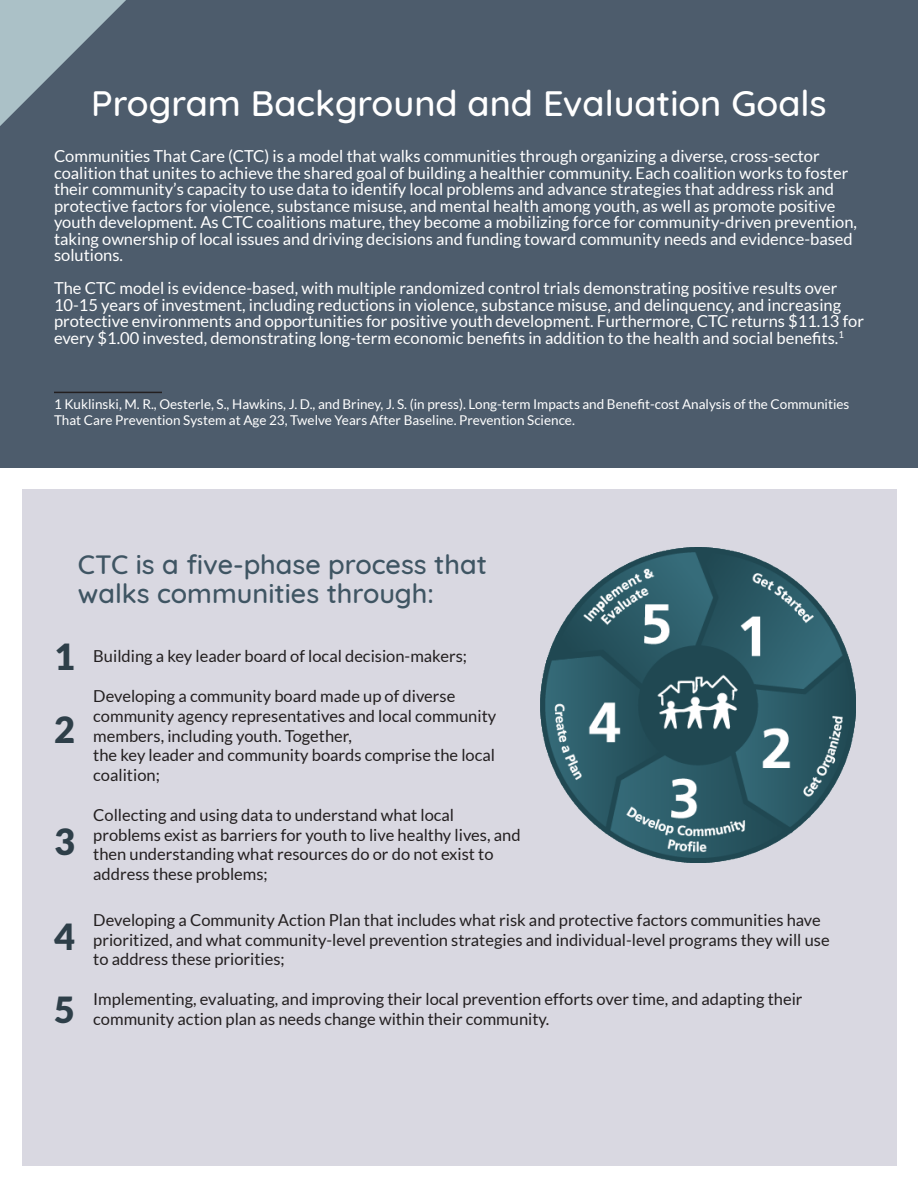
<style>
.page{position:relative;width:918px;height:1188px;background:#fff}
.page>*{position:absolute;margin:0;border:0;box-sizing:border-box;transform-origin:0 0}
.t1{font:500 36px "Quicksand";color:#fff}
.t2{font:900 36px/72.6px "Lato";color:#2e3f49}
.t3{font:500 27px/28.5px "Quicksand";color:#3f5563}
.t4{font:16.5px/16.5px "Lato";color:#fff}
.t5{font:16.5px/19.8px "Lato";color:#231f20}
.t6{font:13.5px/16.2px "Lato";color:#fff}
</style>
<div class="page">
<div style="left:0;top:0;width:918px;height:468px;background:#4d5c6c"></div>
<hr style="left:54px;top:392px;width:108px;height:1px;background:#231f20">
<div style="left:22px;top:490px;width:874px;height:676px;background:#d9d8e1"></div>
<img style="left:540px;top:547px;width:316px;height:315px">
<svg style="left:0;top:0;width:126px;height:126px"></svg>
<h1 class="t1" style="left:91px;top:74px;width:737px">Program Background and Evaluation Goals</h1>
<p class="t4" style="left:54px;top:148px;width:805px">Communities That Care (CTC) is a model that walks communities through organizing a diverse, cross-sector coalition that unites to achieve the shared goal of building a healthier community. Each coalition works to foster their community’s capacity to use data to identify local problems and advance strategies that address risk and protective factors for violence, substance misuse, and mental health among youth, as well as promote positive youth development. As CTC coalitions mature, they become a mobilizing force for community-driven prevention, taking ownership of local issues and driving decisions and funding toward community needs and evidence-based solutions.</p>
<p class="t4" style="left:54px;top:280px;width:812px">The CTC model is evidence-based, with multiple randomized control trials demonstrating positive results over 10-15 years of investment, including reductions in violence, substance misuse, and delinquency, and increasing protective environments and opportunities for positive youth development. Furthermore, CTC returns $11.13 for every $1.00 invested, demonstrating long-term economic benefits in addition to the health and social benefits.<sup>1</sup></p>
<p class="t6" style="left:54px;top:396px;width:797px">1 Kuklinski, M. R., Oesterle, S., Hawkins, J. D., and Briney, J. S. (in press). Long-term Impacts and Benefit-cost Analysis of the Communities<br>That Care Prevention System at Age 23, Twelve Years After Baseline. Prevention Science.</p>
<h2 class="t3" style="left:78px;top:548px;width:411px">CTC is a five-phase process that walks communities through:</h2>
<h1 class="t2" style="left:54px;top:620px;width:22px">1<br>2</h1>
<h1 class="t2" style="left:54px;top:805px;width:22px">3</h1>
<h1 class="t2" style="left:54px;top:900px;width:22px">4<br>5</h1>
<p class="t5" style="left:93px;top:646px;width:375px">Building a key leader board of local decision-makers;</p>
<p class="t5" style="left:93px;top:686px;width:405px">Developing a community board made up of diverse community agency representatives and local community members, including youth. Together,<br>the key leader and community boards comprise the local coalition;</p>
<p class="t5" style="left:93px;top:805px;width:429px">Collecting and using data to understand what local problems exist as barriers for youth to live healthy lives, and then understanding what resources do or do not exist to address these problems;</p>
<p class="t5" style="left:93px;top:910px;width:738px">Developing a Community Action Plan that includes what risk and protective factors communities have prioritized, and what community-level prevention strategies and individual-level programs they will use to address these priorities;</p>
<p class="t5" style="left:93px;top:989px;width:711px">Implementing, evaluating, and improving their local prevention efforts over time, and adapting their community action plan as needs change within their community.</p>
</div>
